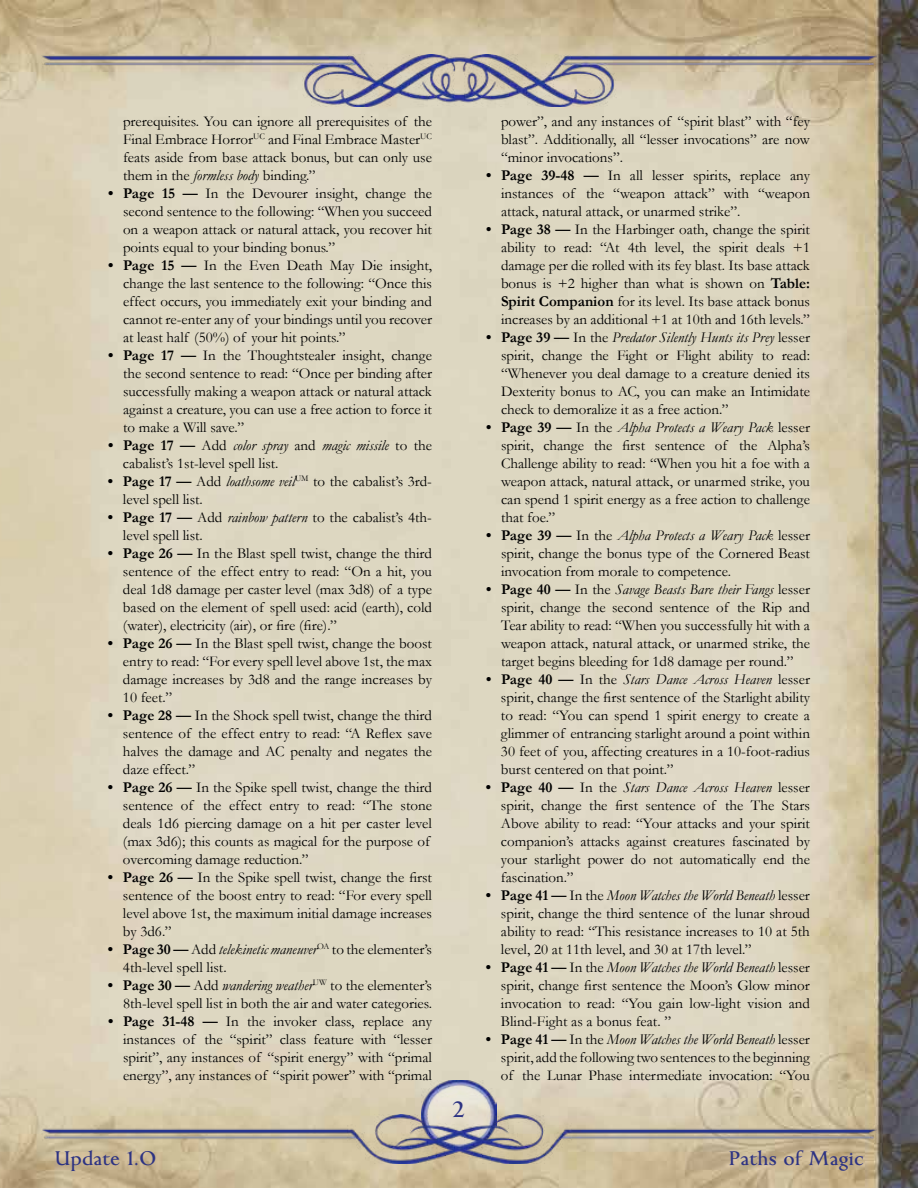
<style>
.page{position:relative;width:918px;height:1188px;background:#fff}
.page>*{position:absolute;margin:0;border:0;box-sizing:border-box;transform-origin:0 0}
.t1{font:700 27px "English Engravers Roman";color:#2d3383}
.t2{font:700 24px "English Engravers Roman";color:#2d3383}
.t3{font:15px/18px "Garamond";color:#000;text-align:justify}
.s1{font-style:italic}
.s2{font-weight:700}
</style>
<div class="page">
<img style="left:0;top:0;width:918px;height:1188px">
<img style="left:422px;top:1080px;width:74px;height:35px">
<img style="left:41px;top:1115px;width:836px;height:49px">
<img style="left:41px;top:54px;width:836px;height:53px">
<p class="t3" style="left:123px;top:112px;width:311px">prerequisites. You can ignore all prerequisites of the Final Embrace Horror<sup>UC</sup> and Final Embrace Master<sup>UC </sup>feats aside from base attack bonus, but can only use them in the <span class="s1">formless body</span> binding.”</p>
<p class="t3" style="left:123px;top:184px;width:311px;text-indent:-15px"><span class="s2">• Page 15 —</span> In the Devourer insight, change the second sentence to the following: “When you succeed on a weapon attack or natural attack, you recover hit points equal to your binding bonus.”</p>
<p class="t3" style="left:123px;top:256px;width:311px;text-indent:-15px"><span class="s2">• Page 15 —</span> In the Even Death May Die insight, change the last sentence to the following: “Once this effect occurs, you immediately exit your binding and cannot re-enter any of your bindings until you recover at least half (50%) of your hit points.”</p>
<p class="t3" style="left:123px;top:346px;width:311px;text-indent:-15px"><span class="s2">• Page 17 —</span> In the Thoughtstealer insight, change the second sentence to read: “Once per binding after successfully making a weapon attack or natural attack against a creature, you can use a free action to force it to make a Will save.”</p>
<p class="t3" style="left:123px;top:436px;width:311px;text-indent:-15px"><span class="s2">• Page 17 —</span> Add <span class="s1">color spray</span> and <span class="s1">magic missile</span> to the cabalist’s 1st-level spell list.</p>
<p class="t3" style="left:123px;top:472px;width:311px;text-indent:-15px"><span class="s2">• Page 17 —</span> Add <span class="s1">loathsome veil</span><sup>UM</sup> to the cabalist’s 3rd&shy;level spell list.</p>
<p class="t3" style="left:123px;top:508px;width:310px;text-indent:-15px"><span class="s2">• Page 17 —</span> Add <span class="s1">rainbow pattern</span> to the cabalist’s 4th&shy;level spell list.</p>
<p class="t3" style="left:123px;top:544px;width:311px;text-indent:-15px"><span class="s2">• Page 26 —</span> In the Blast spell twist, change the third sentence of the effect entry to read: “On a hit, you deal 1d8 damage per caster level (max 3d8) of a type based on the element of spell used: acid (earth), cold (water), electricity (air), or fire (fire).”</p>
<p class="t3" style="left:123px;top:634px;width:311px;text-indent:-15px"><span class="s2">• Page 26 —</span> In the Blast spell twist, change the boost entry to read: “For every spell level above 1st, the max damage increases by 3d8 and the range increases by 10 feet.”</p>
<p class="t3" style="left:123px;top:706px;width:310px;text-indent:-15px"><span class="s2">• Page 28 —</span> In the Shock spell twist, change the third sentence of the effect entry to read: “A Reflex save halves the damage and AC penalty and negates the daze effect.”</p>
<p class="t3" style="left:123px;top:778px;width:311px;text-align:left;text-indent:-15px"><span class="s2">• Page 26 —</span> In the Spike spell twist, change the third sentence of the effect entry to read: “The stone deals 1d6 piercing damage on a hit per caster level (max 3d6); this counts as magical for the purpose of overcoming damage reduction.”</p>
<p class="t3" style="left:123px;top:868px;width:311px;text-indent:-15px"><span class="s2">• Page 26 —</span> In the Spike spell twist, change the first sentence of the boost entry to read: “For every spell level above 1st, the maximum initial damage increases by 3d6.”</p>
<p class="t3" style="left:123px;top:940px;width:311px;text-indent:-15px"><span class="s2">• Page 30 —</span> Add <span class="s1">telekinetic maneuver</span><sup>OA</sup> to the elementer’s<br>4th-level spell list.</p>
<p class="t3" style="left:108px;top:976px;width:326px;text-align:right"><span class="s2">• Page 30 —</span> Add <span class="s1">wandering weather</span><sup>UW</sup> to the elementer’s<br>8th-level spell list in both the air and water categories.</p>
<p class="t3" style="left:123px;top:1012px;width:311px;text-indent:-15px"><span class="s2">• Page 31-48 —</span> In the invoker class, replace any instances of the “spirit” class feature with “lesser spirit”, any instances of “spirit energy” with “primal energy”, any instances of “spirit power” with “primal</p>
<h1 class="t1" style="left:453px;top:1095px;width:14px">2</h1>
<p class="t3" style="left:501px;top:112px;width:311px">power”, and any instances of “spirit blast” with “fey blast”. Additionally, all “lesser invocations” are now “minor invocations”.</p>
<p class="t3" style="left:501px;top:166px;width:311px;text-indent:-15px"><span class="s2">• Page 39-48 —</span> In all lesser spirits, replace any instances of the “weapon attack” with “weapon attack, natural attack, or unarmed strike”.</p>
<p class="t3" style="left:501px;top:220px;width:311px;text-indent:-15px"><span class="s2">• Page 38 —</span> In the Harbinger oath, change the spirit ability to read: “At 4th level, the spirit deals +1 damage per die rolled with its fey blast. Its base attack bonus is +2 higher than what is shown on <span class="s2">Table:<br>Spirit Companion</span> for its level. Its base attack bonus increases by an additional +1 at 10th and 16th levels.”</p>
<p class="t3" style="left:501px;top:328px;width:311px;text-indent:-15px"><span class="s2">• Page 39 —</span> In the <span class="s1">Predator Silently Hunts its Prey</span> lesser spirit, change the Fight or Flight ability to read: “Whenever you deal damage to a creature denied its Dexterity bonus to AC, you can make an Intimidate check to demoralize it as a free action.”</p>
<p class="t3" style="left:501px;top:418px;width:311px;text-indent:-15px"><span class="s2">• Page 39 —</span> In the <span class="s1">Alpha Protects a Weary Pack</span> lesser spirit, change the first sentence of the Alpha’s Challenge ability to read: “When you hit a foe with a weapon attack, natural attack, or unarmed strike, you can spend 1 spirit energy as a free action to challenge that foe.”</p>
<p class="t3" style="left:501px;top:526px;width:311px;text-indent:-15px"><span class="s2">• Page 39 —</span> In the <span class="s1">Alpha Protects a Weary Pack</span> lesser spirit, change the bonus type of the Cornered Beast invocation from morale to competence.</p>
<p class="t3" style="left:501px;top:580px;width:311px;text-indent:-15px"><span class="s2">• Page 40 —</span> In the <span class="s1">Savage Beasts Bare their Fangs</span> lesser spirit, change the second sentence of the Rip and Tear ability to read: “When you successfully hit with a weapon attack, natural attack, or unarmed strike, the target begins bleeding for 1d8 damage per round.”</p>
<p class="t3" style="left:501px;top:670px;width:311px;text-indent:-15px"><span class="s2">• Page 40 —</span> In the <span class="s1">Stars Dance Across Heaven</span> lesser spirit, change the first sentence of the Starlight ability to read: “You can spend 1 spirit energy to create a glimmer of entrancing starlight around a point within 30 feet of you, affecting creatures in a 10-foot-radius burst centered on that point.”</p>
<p class="t3" style="left:501px;top:778px;width:311px;text-indent:-15px"><span class="s2">• Page 40 —</span> In the <span class="s1">Stars Dance Across Heaven</span> lesser spirit, change the first sentence of the The Stars Above ability to read: “Your attacks and your spirit companion’s attacks against creatures fascinated by your starlight power do not automatically end the fascination.”</p>
<p class="t3" style="left:501px;top:886px;width:311px;text-indent:-15px"><span class="s2">• Page 41 —</span> In the <span class="s1">Moon Watches the World Beneath</span> lesser spirit, change the third sentence of the lunar shroud ability to read: “This resistance increases to 10 at 5th level, 20 at 11th level, and 30 at 17th level.”</p>
<p class="t3" style="left:501px;top:958px;width:311px;text-indent:-15px"><span class="s2">• Page 41 —</span> In the <span class="s1">Moon Watches the World Beneath</span> lesser spirit, change first sentence the Moon’s Glow minor invocation to read: “You gain low-light vision and Blind-Fight as a bonus feat. ”</p>
<p class="t3" style="left:501px;top:1030px;width:311px;text-indent:-15px"><span class="s2">• Page 41 —</span> In the <span class="s1">Moon Watches the World Beneath</span> lesser spirit, add the following two sentences to the beginning of the Lunar Phase intermediate invocation: “You</p>
<h2 class="t2" style="left:54px;top:1145px;width:105px">Update 1.0</h2>
<h2 class="t2" style="left:728px;top:1145px;width:137px">Paths of Magic</h2>
</div>
